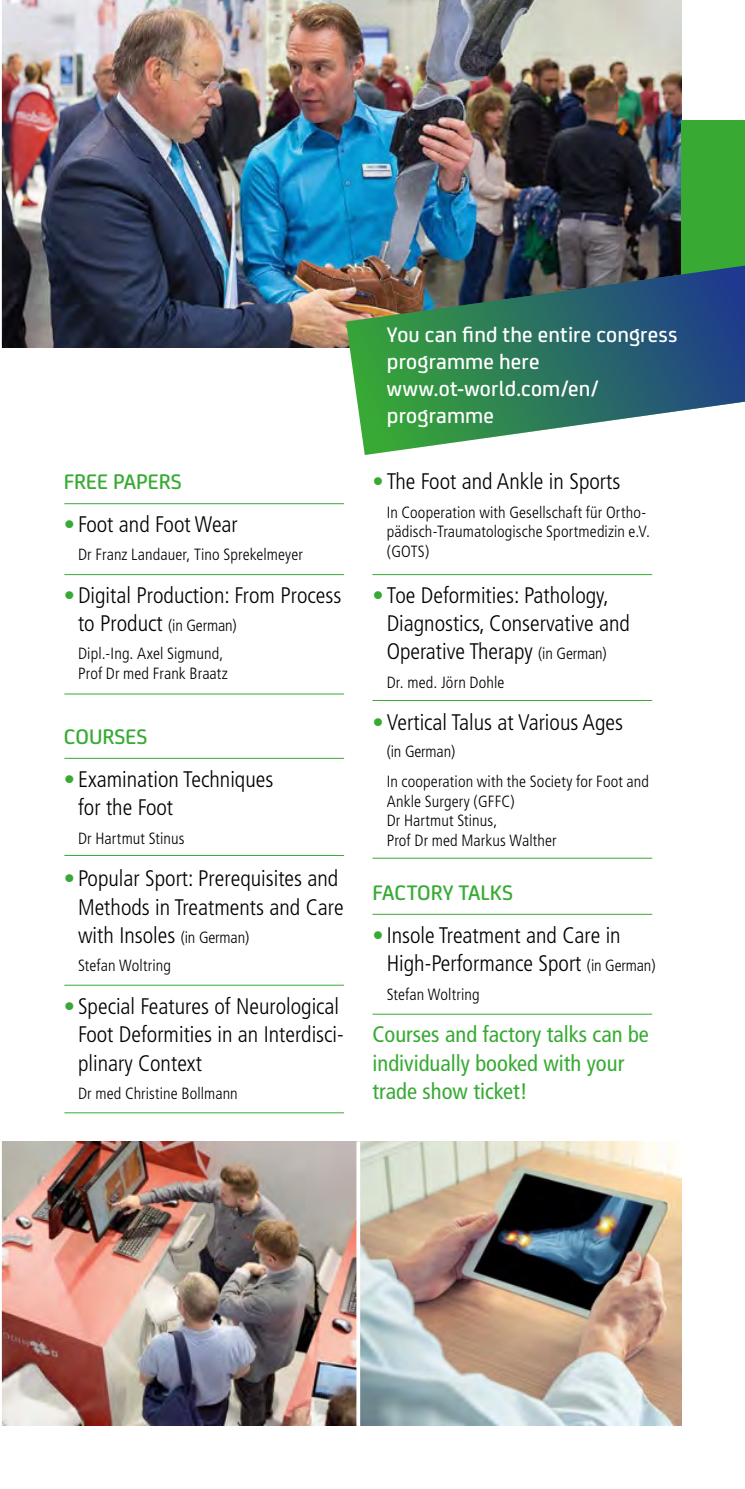
<style>
.page{position:relative;width:745px;height:1489px;background:#fff}
.page>*{position:absolute;margin:0;border:0;box-sizing:border-box;transform-origin:0 0}
.t1{font:300 condensed 22.5px/28.2px "Frutiger";color:#000}
.t2{font:condensed 22.5px/28.2px "Frutiger";color:#38aa34}
.t3{font:500 22.5px/27px "FS Joey";letter-spacing:.01em;color:#fff}
.t4{font:500 22.5px "FS Joey";color:#38aa34}
.t5{font:300 condensed 16.25px/19.5px "Frutiger";letter-spacing:.005em;color:#000}
.s1{color:#38aa34}
.s2{font-size:22.5px}
.s3{font-size:16.25px}
</style>
<div class="page">
<img style="left:2px;top:1141px;width:354px;height:283px">
<img style="left:360px;top:1141px;width:320px;height:283px">
<img style="left:2px;top:0;width:678px;height:347px">
<div style="left:680px;top:120px;width:64px;height:227px;background:#38aa34"></div>
<svg style="left:346px;top:262px;width:398px;height:193px;background:#518173"></svg>
<svg style="left:356px;top:1141px;width:4px;height:285px"></svg>
<hr style="left:64px;top:503px;width:280px;height:1px;background:#38aa34">
<hr style="left:64px;top:574px;width:280px;height:1px;background:#38aa34">
<hr style="left:372px;top:574px;width:279px;height:1px;background:#38aa34">
<hr style="left:372px;top:700px;width:279px;height:1px;background:#38aa34">
<hr style="left:372px;top:857px;width:279px;height:1px;background:#38aa34">
<hr style="left:372px;top:913px;width:279px;height:1px;background:#38aa34">
<hr style="left:372px;top:1013px;width:279px;height:1px;background:#38aa34">
<hr style="left:64px;top:693px;width:280px;height:1px;background:#38aa34">
<hr style="left:64px;top:757px;width:280px;height:1px;background:#38aa34">
<hr style="left:64px;top:855px;width:280px;height:1px;background:#38aa34">
<hr style="left:64px;top:984px;width:280px;height:1px;background:#38aa34">
<hr style="left:64px;top:1112px;width:280px;height:1px;background:#38aa34">
<p class="t4" style="left:64px;top:465px;width:119px">FREE PAPERS</p>
<p class="t1" style="left:64px;top:510px;width:175px"><span class="s1">•</span> Foot and Foot Wear</p>
<p class="t5" style="left:78px;top:545px;width:226px">Dr Franz Landauer, Tino Sprekelmeyer</p>
<p class="t1" style="left:64px;top:581px;width:279px"><span class="s1">•</span>Digital Production: From Process</p>
<p class="t5" style="left:78px;top:611px;width:160px;line-height:28.2px"><span class="s2">to Product</span> (in German)<br>Dipl.-Ing. Axel Sigmund,</p>
<p class="t5" style="left:78px;top:663px;width:151px">Prof Dr med Frank Braatz</p>
<p class="t4" style="left:64px;top:720px;width:85px">COURSES</p>
<p class="t1" style="left:78px;top:765px;width:197px;text-indent:-14px"><span class="s1">•</span> Examination Techniques for the Foot</p>
<p class="t5" style="left:78px;top:828px;width:108px">Dr Hartmut Stinus</p>
<p class="t1" style="left:78px;top:864px;width:267px;text-indent:-14px"><span class="s1">•</span> Popular Sport: Prerequisites and<br>Methods in Treatments and Care with Insoles <span class="s3">(in German)</span></p>
<p class="t5" style="left:78px;top:956px;width:94px">Stefan Woltring</p>
<p class="t1" style="left:78px;top:992px;width:267px;text-indent:-14px"><span class="s1">•</span> Special Features of Neurological<br>Foot Deformities in an Interdisci&shy;plinary Context</p>
<p class="t5" style="left:78px;top:1083px;width:161px">Dr med Christine Bollmann</p>
<p class="t3" style="left:386px;top:320px;width:292px">You can find the entire congress programme here www.ot-world.com/en/ programme</p>
<p class="t1" style="left:372px;top:467px;width:249px"><span class="s1">•</span> The Foot and Ankle in Sports</p>
<p class="t5" style="left:386px;top:502px;width:265px">In Cooperation with Gesellschaft für Ortho&shy;pädisch-Traumatologische Sportmedizin e.V. (GOTS)</p>
<p class="t1" style="left:386px;top:581px;width:245px;text-indent:-14px"><span class="s1">•</span> Toe Deformities: Pathology,<br>Diagnostics, Conservative and<br>Operative Therapy <span class="s3">(in German)</span></p>
<p class="t5" style="left:386px;top:672px;width:119px">Dr. med. Jörn Dohle</p>
<p class="t1" style="left:372px;top:708px;width:252px"><span class="s1">•</span> Vertical Talus at Various Ages</p>
<p class="t5" style="left:386px;top:737px;width:264px;line-height:29.8px">(in German)<br>In cooperation with the Society for Foot and</p>
<p class="t5" style="left:386px;top:791px;width:171px">Ankle Surgery (GFFC)<br>Dr Hartmut Stinus,<br>Prof Dr med Markus Walther</p>
<p class="t4" style="left:372px;top:876px;width:142px">FACTORY TALKS</p>
<p class="t1" style="left:386px;top:921px;width:270px;text-indent:-14px"><span class="s1">•</span> Insole Treatment and Care in<br>High-Performance Sport <span class="s3">(in German)</span></p>
<p class="t5" style="left:386px;top:984px;width:94px">Stefan Woltring</p>
<p class="t2" style="left:372px;top:1020px;width:278px">Courses and factory talks can be individually booked with your trade show ticket!</p>
</div>
